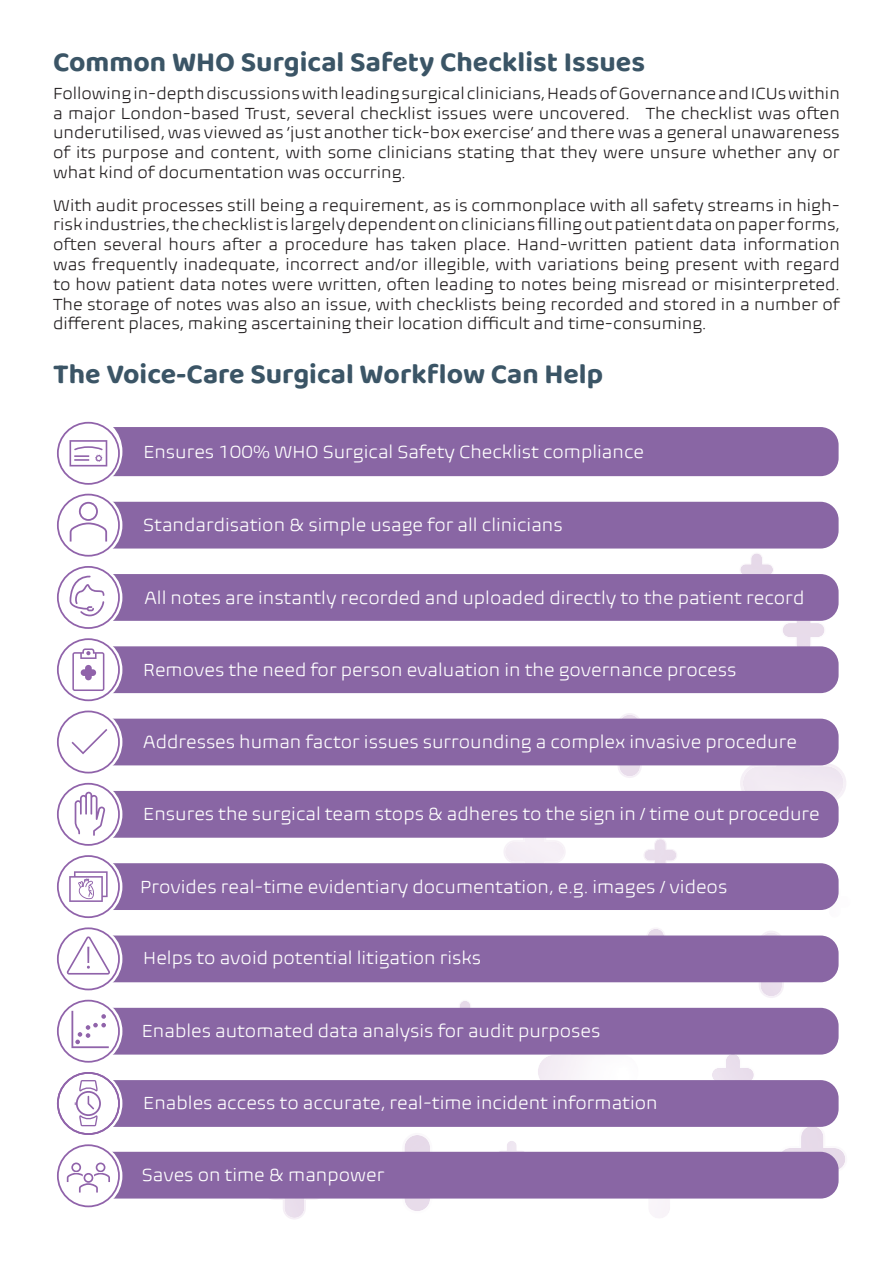
<style>
.page{position:relative;width:893px;height:1263px;background:#fff}
.page>*{position:absolute;margin:0;border:0;box-sizing:border-box;transform-origin:0 0}
.t1{font:700 28.5px "Baloo Chettan 2";color:#3b5566}
.t2{font:300 18px "Biome Pro";color:#fff}
.t3{font:300 16.5px/19.8px "Biome Pro";color:#231f20;text-align:justify}
</style>
<div class="page">
<img style="left:711px;top:1054px;width:44px;height:26px">
<img style="left:740px;top:553px;width:33px;height:21px">
<img style="left:738px;top:931px;width:67px;height:67px">
<img style="left:644px;top:839px;width:33px;height:24px">
<img style="left:647px;top:928px;width:18px;height:7px">
<img style="left:496px;top:1141px;width:31px;height:11px">
<img style="left:377px;top:1135px;width:80px;height:76px">
<img style="left:597px;top:713px;width:65px;height:65px">
<img style="left:777px;top:1125px;width:68px;height:69px">
<img style="left:448px;top:1001px;width:34px;height:7px">
<img style="left:263px;top:1198px;width:62px;height:21px">
<img style="left:740px;top:732px;width:106px;height:68px">
<img style="left:783px;top:620px;width:43px;height:26px">
<div style="left:94px;top:1152px;width:745px;height:46px;background:#8966a4;border-radius:18px"></div>
<div style="left:54px;top:1142px;width:68px;height:68px;background:#fff;border-radius:50%"></div>
<svg style="left:57px;top:1144px;width:63px;height:63px"></svg>
<div style="left:94px;top:1080px;width:745px;height:47px;background:#8966a4;border-radius:18px"></div>
<div style="left:54px;top:1069px;width:68px;height:68px;background:#fff;border-radius:50%"></div>
<svg style="left:57px;top:1072px;width:63px;height:63px"></svg>
<div style="left:94px;top:1008px;width:745px;height:46px;background:#8966a4;border-radius:18px"></div>
<div style="left:54px;top:997px;width:68px;height:68px;background:#fff;border-radius:50%"></div>
<svg style="left:57px;top:1000px;width:63px;height:63px"></svg>
<div style="left:94px;top:935px;width:745px;height:47px;background:#8966a4;border-radius:18px"></div>
<div style="left:54px;top:925px;width:68px;height:68px;background:#fff;border-radius:50%"></div>
<svg style="left:57px;top:927px;width:63px;height:63px"></svg>
<div style="left:94px;top:863px;width:745px;height:47px;background:#8966a4;border-radius:18px"></div>
<div style="left:54px;top:852px;width:68px;height:69px;background:#fff;border-radius:50%"></div>
<svg style="left:57px;top:855px;width:63px;height:63px"></svg>
<div style="left:94px;top:791px;width:745px;height:47px;background:#8966a4;border-radius:18px"></div>
<div style="left:54px;top:780px;width:68px;height:68px;background:#fff;border-radius:50%"></div>
<svg style="left:57px;top:783px;width:63px;height:63px"></svg>
<div style="left:94px;top:719px;width:745px;height:46px;background:#8966a4;border-radius:18px"></div>
<div style="left:54px;top:708px;width:68px;height:68px;background:#fff;border-radius:50%"></div>
<svg style="left:57px;top:710px;width:63px;height:63px"></svg>
<div style="left:94px;top:646px;width:745px;height:47px;background:#8966a4;border-radius:18px"></div>
<div style="left:54px;top:636px;width:68px;height:68px;background:#fff;border-radius:50%"></div>
<svg style="left:57px;top:638px;width:63px;height:63px"></svg>
<div style="left:94px;top:574px;width:745px;height:47px;background:#8966a4;border-radius:18px"></div>
<div style="left:54px;top:563px;width:68px;height:68px;background:#fff;border-radius:50%"></div>
<svg style="left:57px;top:566px;width:63px;height:63px"></svg>
<div style="left:94px;top:502px;width:745px;height:46px;background:#8966a4;border-radius:18px"></div>
<div style="left:54px;top:491px;width:68px;height:68px;background:#fff;border-radius:50%"></div>
<svg style="left:57px;top:494px;width:63px;height:63px"></svg>
<div style="left:94px;top:427px;width:745px;height:49px;background:#8966a4;border-radius:18px"></div>
<div style="left:54px;top:416px;width:68px;height:71px;background:#fff;border-radius:50%"></div>
<svg style="left:57px;top:422px;width:63px;height:63px"></svg>
<h1 class="t1" style="left:53px;top:42px;width:593px">Common WHO Surgical Safety Checklist Issues</h1>
<p class="t3" style="left:53px;top:83px;width:788px">Following in-depth discussions with leading surgical clinicians, Heads of Governance and ICUs within a major London-based Trust, several checklist issues were uncovered. The checklist was often underutilised, was viewed as ‘just another tick-box exercise’ and there was a general unawareness of its purpose and content, with some clinicians stating that they were unsure whether any or what kind of documentation was occurring.</p>
<p class="t3" style="left:53px;top:195px;width:788px">With audit processes still being a requirement, as is commonplace with all safety streams in high&shy;risk industries, the checklist is largely dependent on clinicians filling out patient data on paper forms, often several hours after a procedure has taken place. Hand-written patient data information was frequently inadequate, incorrect and/or illegible, with variations being present with regard to how patient data notes were written, often leading to notes being misread or misinterpreted.<br>The storage of notes was also an issue, with checklists being recorded and stored in a number of different places, making ascertaining their location difficult and time-consuming.</p>
<h1 class="t1" style="left:53px;top:354px;width:552px">The Voice-Care Surgical Workflow Can Help</h1>
<p class="t2" style="left:143px;top:440px;width:502px">Ensures 100% WHO Surgical Safety Checklist compliance</p>
<p class="t2" style="left:143px;top:514px;width:421px">Standardisation &amp; simple usage for all clinicians</p>
<p class="t2" style="left:145px;top:586px;width:661px">All notes are instantly recorded and uploaded directly to the patient record</p>
<p class="t2" style="left:143px;top:658px;width:595px">Removes the need for person evaluation in the governance process</p>
<p class="t2" style="left:143px;top:730px;width:655px">Addresses human factor issues surrounding a complex invasive procedure</p>
<p class="t2" style="left:143px;top:803px;width:678px">Ensures the surgical team stops &amp; adheres to the sign in / time out procedure</p>
<p class="t2" style="left:140px;top:875px;width:588px">Provides real-time evidentiary documentation, e.g. images / videos</p>
<p class="t2" style="left:143px;top:947px;width:339px">Helps to avoid potential litigation risks</p>
<p class="t2" style="left:142px;top:1020px;width:460px">Enables automated data analysis for audit purposes</p>
<p class="t2" style="left:143px;top:1091px;width:516px">Enables access to accurate, real-time incident information</p>
<p class="t2" style="left:142px;top:1164px;width:244px">Saves on time &amp; manpower</p>
</div>
